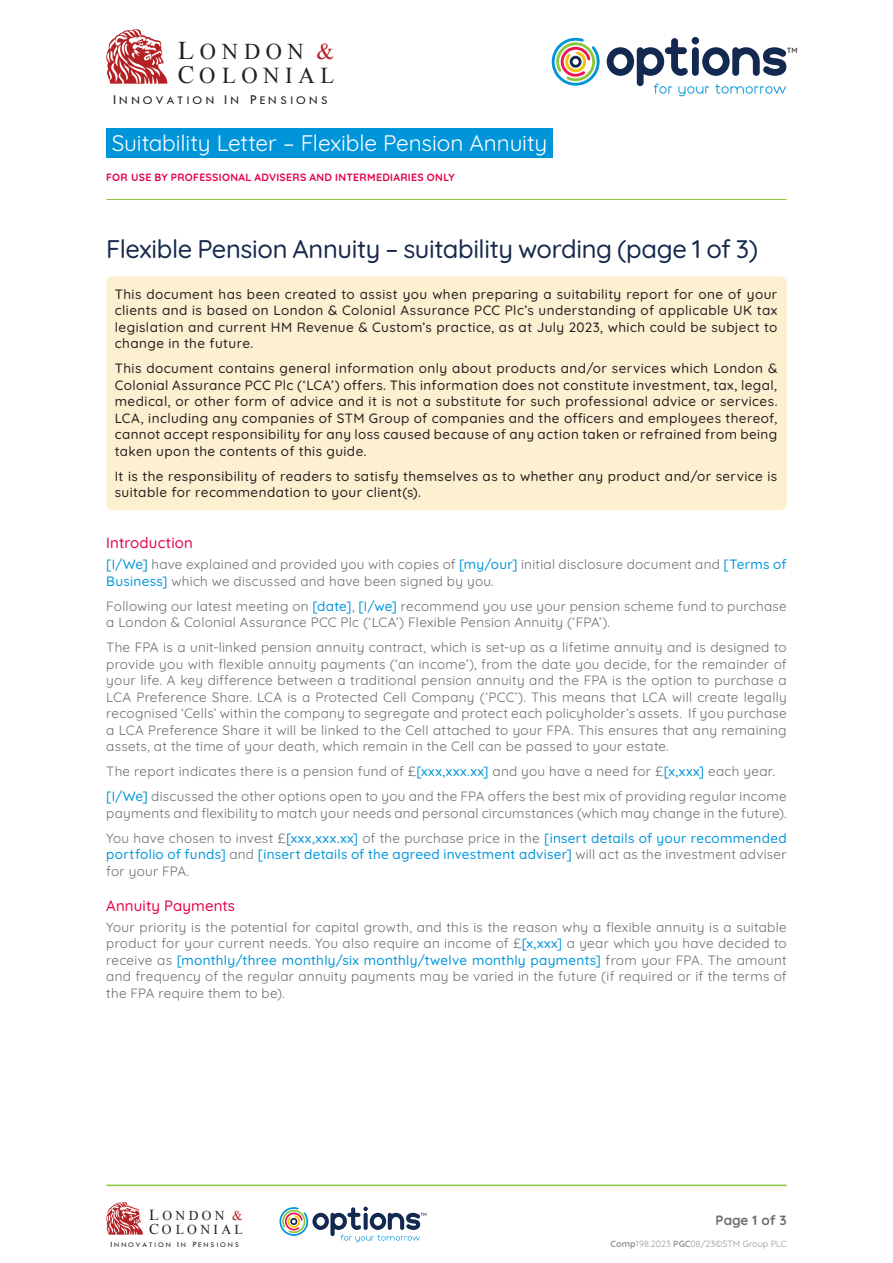
<style>
.page{position:relative;width:893px;height:1263px;background:#fff}
.page>*{position:absolute;margin:0;border:0;box-sizing:border-box;transform-origin:0 0}
.Options_-_Header{font:500 25.5px "Quicksand";letter-spacing:-.015em;color:#17294c}
.t1{font:22.65px "Times New Roman";letter-spacing:.245em;color:#231f20}
.t2{font:22.5px "Quicksand";letter-spacing:-.005em;color:#fff}
.t3{font:22.5px "Times New Roman";letter-spacing:.25em;color:#231f20}
.Options_-_Sub_Header{font:500 15px "Quicksand";letter-spacing:.01em;color:#e50045}
.t4{font:13.65px "Times New Roman";letter-spacing:.245em;color:#231f20}
.Bullets{font:13.5px/16.5px "Quicksand";letter-spacing:.02em;color:#6c6d70}
.t5{font:500 13.5px/16.5px "Quicksand";letter-spacing:.03em;color:#231f20;text-align:justify}
.Bullets-2{font:500 13.5px/16.5px "Quicksand";letter-spacing:.02em;color:#0095d9;text-align:justify}
.t6{font:700 13.5px "Quicksand";letter-spacing:-.005em;color:#6c6d70}
.t7{font:13.5px "Times New Roman";letter-spacing:.25em;color:#231f20}
.t8{font:12px "Tw Cen";letter-spacing:.26em;color:#231f20;scale:1.05 1}
.t9{font:700 10.5px "Quicksand";letter-spacing:.03em;color:#e50045}
.t10{font:9px "Quicksand";color:#939598}
.t11{font:500 7.5px "Quicksand";color:#231f20}
.t12{font:7.2px "Tw Cen";letter-spacing:.26em;color:#231f20;scale:1.05 1}
.t13{font:500 4.5px "Quicksand";color:#231f20}
.s1{font-size:25.5px}
.s2{color:#b61f27}
.s3{font-size:24.9px}
.s4{font-size:13.95px}
.s5{font-weight:500;color:#0095d9}
.s6{font-weight:400;color:#6c6d70}
.s7{font-size:15.3px}
.s8{font-size:15px}
.s9{font-size:8.4px}
.s10{font-weight:700}
</style>
<div class="page">
<div style="left:106px;top:128px;width:447px;height:30px;background:#0095d9"></div>
<hr style="left:106px;top:199px;width:681px;height:1px;background:#8bc63e">
<svg style="left:607px;top:37px;width:179px;height:59px"></svg>
<svg style="left:552px;top:37px;width:48px;height:49px"></svg>
<div style="left:570px;top:56px;width:12px;height:12px;border:3px solid #13294f;border-radius:50%"></div>
<svg style="left:106px;top:29px;width:61px;height:55px"></svg>
<hr style="left:106px;top:1184px;width:681px;height:2px;background:#8bc63e">
<svg style="left:279px;top:1206px;width:141px;height:36px"></svg>
<div style="left:290px;top:1218px;width:7px;height:7px;border:2px solid #13294f;border-radius:50%"></div>
<svg style="left:106px;top:1202px;width:37px;height:32px"></svg>
<div style="left:106px;top:276px;width:681px;height:234px;background:#fcf0d0;border-radius:6px"></div>
<h3 class="t3" style="left:178px;top:36px;width:158px"><span class="s1">L</span>ONDON <span class="s2">&amp;</span></h3>
<p class="t11" style="left:787px;top:44px;width:12px">TM</p>
<h2 class="t1" style="left:178px;top:60px;width:158px"><span class="s3">C</span>OLONIAL</h2>
<p class="t8" style="left:113px;top:92px;width:206px"><span class="s4">I</span>NNOVATION <span class="s4">I</span>N <span class="s4">P</span>ENSIONS</p>
<h3 class="t2" style="left:112px;top:125px;width:437px">Suitability Letter – Flexible Pension Annuity</h3>
<p class="t9" style="left:106px;top:169px;width:350px">FOR USE BY PROFESSIONAL ADVISERS AND INTERMEDIARIES ONLY</p>
<p class="Options_-_Header" style="left:106px;top:229px;width:653px">Flexible Pension Annuity – suitability wording (page 1 of 3)</p>
<p class="t5" style="left:115px;top:284px;width:664px">This document has been created to assist you when preparing a suitability report for one of your clients and is based on London &amp; Colonial Assurance PCC Plc’s understanding of applicable UK tax legislation and current HM Revenue &amp; Custom’s practice, as at July 2023, which could be subject to change in the future.</p>
<p class="t5" style="left:115px;top:359px;width:664px">This document contains general information only about products and/or services which London &amp; Colonial Assurance PCC Plc (‘LCA’) offers. This information does not constitute investment, tax, legal, medical, or other form of advice and it is not a substitute for such professional advice or services.<br>LCA, including any companies of STM Group of companies and the officers and employees thereof, cannot accept responsibility for any loss caused because of any action taken or refrained from being taken upon the contents of this guide.</p>
<p class="t5" style="left:115px;top:466px;width:664px">It is the responsibility of readers to satisfy themselves as to whether any product and/or service is suitable for recommendation to your client(s).</p>
<p class="Options_-_Sub_Header" style="left:106px;top:531px;width:88px">Introduction</p>
<p class="Bullets" style="left:106px;top:555px;width:682px"><span class="s5">[I/We]</span> have explained and provided you with copies of <span class="s5">[my/our]</span> initial disclosure document and <span class="s5">[Terms of<br>Business]</span> which we discussed and have been signed by you.</p>
<p class="Bullets" style="left:106px;top:596px;width:682px">Following our latest meeting on <span class="s5">[date]</span>, <span class="s5">[I/we]</span> recommend you use your pension scheme fund to purchase a London &amp; Colonial Assurance PCC Plc (‘LCA’) Flexible Pension Annuity (‘FPA’).</p>
<p class="Bullets" style="left:106px;top:638px;width:682px;text-align:justify">The FPA is a unit-linked pension annuity contract, which is set-up as a lifetime annuity and is designed to provide you with flexible annuity payments (‘an income’), from the date you decide, for the remainder of your life. A key difference between a traditional pension annuity and the FPA is the option to purchase a LCA Preference Share. LCA is a Protected Cell Company (‘PCC’). This means that LCA will create legally recognised ‘Cells’ within the company to segregate and protect each policyholder’s assets. If you purchase a LCA Preference Share it will be linked to the Cell attached to your FPA. This ensures that any remaining assets, at the time of your death, which remain in the Cell can be passed to your estate.</p>
<p class="Bullets" style="left:106px;top:762px;width:670px">The report indicates there is a pension fund of £<span class="s5">[xxx,xxx.xx]</span> and you have a need for £<span class="s5">[x,xxx]</span> each year.</p>
<p class="Bullets" style="left:106px;top:787px;width:682px"><span class="s5">[I/We]</span> discussed the other options open to you and the FPA offers the best mix of providing regular income payments and flexibility to match your needs and personal circumstances (which may change in the future).</p>
<p class="Bullets-2" style="left:106px;top:828px;width:682px"><span class="s6">You have chosen to invest £</span>[xxx,xxx.xx] <span class="s6">of the purchase price in the</span> [insert details of your recommended portfolio of funds] <span class="s6">and</span> [insert details of the agreed investment adviser] <span class="s6">will act as the investment adviser for your FPA.</span></p>
<p class="Options_-_Sub_Header" style="left:106px;top:894px;width:130px">Annuity Payments</p>
<p class="Bullets" style="left:106px;top:917px;width:682px;text-align:justify">Your priority is the potential for capital growth, and this is the reason why a flexible annuity is a suitable product for your current needs. You also require an income of £<span class="s5">[x,xxx]</span> a year which you have decided to receive as <span class="s5">[monthly/three monthly/six monthly/twelve monthly payments]</span> from your FPA. The amount and frequency of the regular annuity payments may be varied in the future (if required or if the terms of the FPA require them to be).</p>
<p class="t7" style="left:149px;top:1206px;width:95px"><span class="s7">L</span>ONDON <span class="s2">&amp;</span></p>
<p class="t13" style="left:420px;top:1211px;width:8px">TM</p>
<p class="t4" style="left:149px;top:1220px;width:95px"><span class="s8">C</span>OLONIAL</p>
<p class="t12" style="left:110px;top:1240px;width:124px"><span class="s9">I</span>NNOVATION <span class="s9">I</span>N <span class="s9">P</span>ENSIONS</p>
<p class="t6" style="left:716px;top:1210px;width:73px">Page 1 of 3</p>
<p class="t10" style="left:611px;top:1237px;width:178px"><span class="s10">Comp</span>198.2023 <span class="s10">PGC</span>08/23©STM Group PLC</p>
</div>
